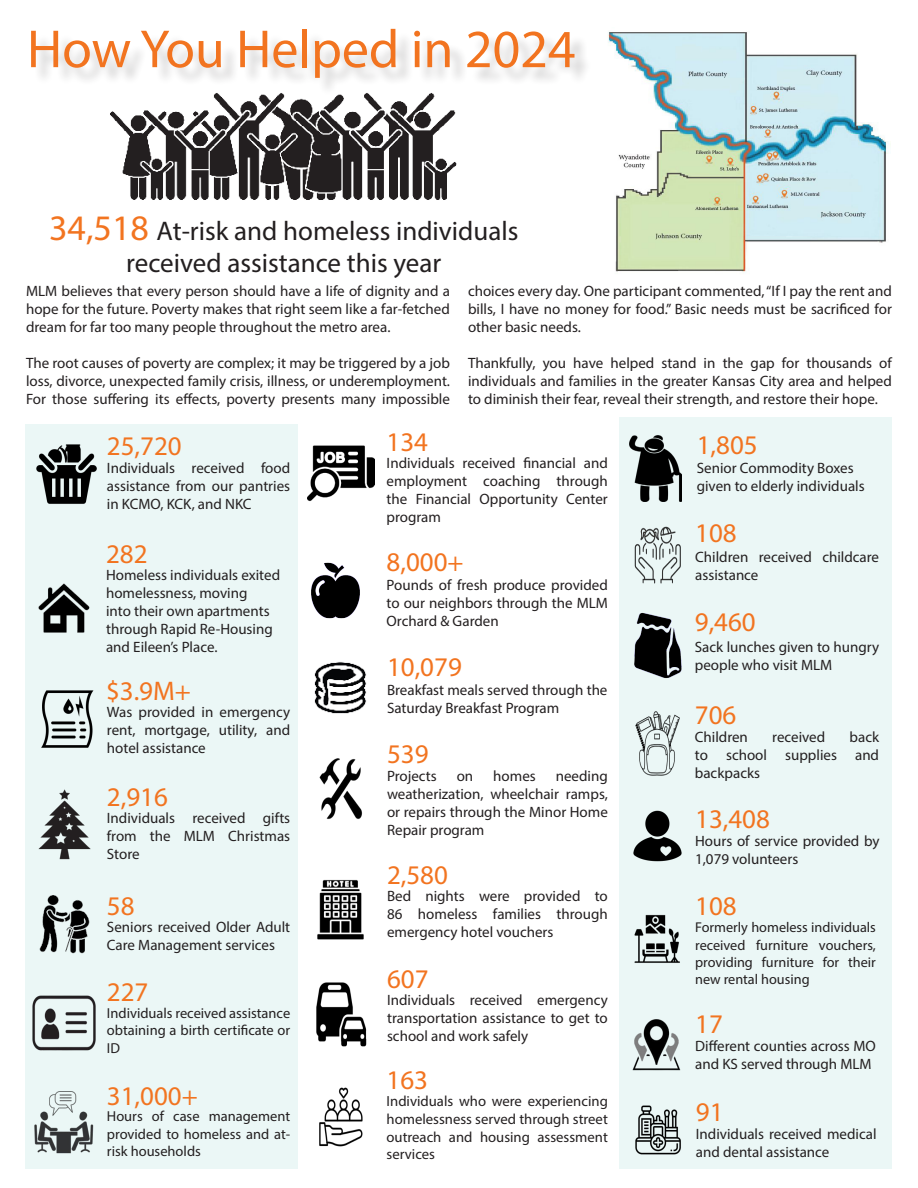
<style>
.page{position:relative;width:918px;height:1188px;background:#fff}
.page>*{position:absolute;margin:0;border:0;box-sizing:border-box;transform-origin:0 0}
.t1{font:54px "Myriad Pro";color:#f27420}
.t2{font:27px "Myriad Pro";color:#f27420}
.t3{font:27px/32.4px "Myriad Pro";color:#231f20;text-align:center}
.Body_Text{font:15px/18px "Myriad Pro";color:#231f20;text-align:justify}
.t4{font:14.7px/17.7px "Myriad Pro";color:#231f20;text-align:justify}
.t5{font:14.4px/17.4px "Myriad Pro";color:#231f20;text-align:justify}
.t6{font:14.25px/17.1px "Myriad Pro";color:#231f20;text-align:justify}
.s1{font-size:36px;color:#f27420}
</style>
<div class="page">
<div style="left:620px;top:417px;width:272px;height:752px;background:#ebf7f6"></div>
<img style="left:634px;top:613px;width:48px;height:66px">
<div style="left:26px;top:424px;width:272px;height:745px;background:#ebf7f6"></div>
<div style="left:33px;top:32px;width:560px;height:64px;background:#231f20;opacity:.2"></div>
<img style="left:108px;top:84px;width:352px;height:116px">
<img style="left:36px;top:444px;width:61px;height:60px">
<img style="left:41px;top:690px;width:53px;height:58px">
<img style="left:307px;top:445px;width:68px;height:56px">
<img style="left:630px;top:435px;width:52px;height:66px">
<img style="left:38px;top:789px;width:53px;height:71px">
<img style="left:319px;top:758px;width:43px;height:62px">
<img style="left:314px;top:662px;width:53px;height:52px">
<img style="left:311px;top:562px;width:49px;height:57px">
<img style="left:633px;top:810px;width:49px;height:52px">
<img style="left:608px;top:32px;width:280px;height:240px">
<img style="left:38px;top:583px;width:52px;height:50px">
<img style="left:634px;top:526px;width:47px;height:58px">
<img style="left:39px;top:895px;width:51px;height:59px">
<img style="left:317px;top:879px;width:47px;height:61px">
<img style="left:634px;top:914px;width:46px;height:49px">
<img style="left:32px;top:995px;width:64px;height:56px">
<img style="left:316px;top:982px;width:51px;height:65px">
<img style="left:632px;top:1019px;width:49px;height:52px">
<img style="left:319px;top:1087px;width:44px;height:60px">
<img style="left:34px;top:1091px;width:60px;height:63px">
<img style="left:635px;top:1105px;width:46px;height:50px">
<img style="left:635px;top:711px;width:45px;height:65px">
<p class="t1" style="left:27px;top:16px;width:550px">How You Helped in 2024</p>
<p class="t3" style="left:49px;top:214px;width:471px"><span class="s1">34,518</span> At-risk and homeless individuals received assistance this year</p>
<p class="Body_Text" style="left:26px;top:282px;width:425px">MLM believes that every person should have a life of dignity and a hope for the future. Poverty makes that right seem like a far-fetched dream for far too many people throughout the metro area.</p>
<p class="Body_Text" style="left:26px;top:354px;width:425px">The root causes of poverty are complex; it may be triggered by a job loss, divorce, unexpected family crisis, illness, or underemployment.<br>For those suffering its effects, poverty presents many impossible</p>
<p class="Body_Text" style="left:468px;top:282px;width:425px">choices every day. One participant commented, “If I pay the rent and bills, I have no money for food.” Basic needs must be sacrificed for other basic needs.</p>
<p class="Body_Text" style="left:468px;top:354px;width:425px">Thankfully, you have helped stand in the gap for thousands of individuals and families in the greater Kansas City area and helped to diminish their fear, reveal their strength, and restore their hope.</p>
<p class="t2" style="left:107px;top:430px;width:76px">25,720</p>
<p class="Body_Text" style="left:107px;top:459px;width:185px">Individuals received food assistance from our pantries in KCMO, KCK, and NKC</p>
<p class="t2" style="left:106px;top:537px;width:43px">282</p>
<p class="Body_Text" style="left:106px;top:565px;width:176px;text-align:left">Homeless individuals exited homelessness, moving<br>into their own apartments through Rapid Re-Housing and Eileen’s Place.</p>
<p class="t2" style="left:106px;top:674px;width:86px">$3.9M+</p>
<p class="Body_Text" style="left:107px;top:703px;width:185px">Was provided in emergency rent, mortgage, utility, and hotel assistance</p>
<p class="t2" style="left:107px;top:781px;width:62px">2,916</p>
<p class="Body_Text" style="left:107px;top:809px;width:185px">Individuals received gifts from the MLM Christmas Store</p>
<p class="t2" style="left:387px;top:425px;width:43px">134</p>
<p class="t2" style="left:697px;top:428px;width:62px">1,805</p>
<p class="Body_Text" style="left:697px;top:459px;width:169px">Senior Commodity Boxes given to elderly individuals</p>
<p class="Body_Text" style="left:387px;top:453px;width:223px">Individuals received financial and employment coaching through the Financial Opportunity Center program</p>
<p class="t2" style="left:695px;top:517px;width:43px">108</p>
<p class="Body_Text" style="left:695px;top:548px;width:185px">Children received childcare assistance</p>
<p class="t2" style="left:387px;top:545px;width:79px">8,000+</p>
<p class="Body_Text" style="left:387px;top:575px;width:223px">Pounds of fresh produce provided to our neighbors through the MLM Orchard &amp; Garden</p>
<p class="t2" style="left:695px;top:606px;width:62px">9,460</p>
<p class="Body_Text" style="left:695px;top:638px;width:186px">Sack lunches given to hungry people who visit MLM</p>
<p class="t2" style="left:387px;top:650px;width:76px">10,079</p>
<p class="Body_Text" style="left:387px;top:680px;width:222px">Breakfast meals served through the<br>Saturday Breakfast Program</p>
<p class="t2" style="left:695px;top:698px;width:43px">706</p>
<p class="Body_Text" style="left:695px;top:728px;width:55px">Children</p>
<p class="Body_Text" style="left:772px;top:728px;width:54px">received</p>
<p class="Body_Text" style="left:695px;top:728px;width:186px;text-indent:155px">back to school supplies and backpacks</p>
<p class="t2" style="left:387px;top:737px;width:43px">539</p>
<p class="Body_Text" style="left:387px;top:766px;width:222px;text-indent:169px">needing weatherization, wheelchair ramps, or repairs through the Minor Home Repair program</p>
<p class="Body_Text" style="left:387px;top:766px;width:51px">Projects</p>
<p class="Body_Text" style="left:457px;top:766px;width:18px">on</p>
<p class="Body_Text" style="left:493px;top:766px;width:44px">homes</p>
<p class="t2" style="left:695px;top:802px;width:76px">13,408</p>
<p class="Body_Text" style="left:695px;top:832px;width:186px">Hours of service provided by<br>1,079 volunteers</p>
<p class="t2" style="left:387px;top:858px;width:62px">2,580</p>
<p class="Body_Text" style="left:387px;top:887px;width:222px">Bed nights were provided to 86 homeless families through emergency hotel vouchers</p>
<p class="t2" style="left:695px;top:889px;width:43px">108</p>
<p class="t6" style="left:695px;top:919px;width:182px">Formerly homeless individuals received furniture vouchers, providing furniture for their new rental housing</p>
<p class="t2" style="left:107px;top:890px;width:29px">58</p>
<p class="Body_Text" style="left:107px;top:918px;width:185px">Seniors received Older Adult<br>Care Management services</p>
<p class="t2" style="left:387px;top:962px;width:43px">607</p>
<p class="t2" style="left:107px;top:976px;width:43px">227</p>
<p class="t5" style="left:107px;top:1004px;width:185px">Individuals received assistance obtaining a birth certificate or ID</p>
<p class="Body_Text" style="left:387px;top:991px;width:222px">Individuals received emergency transportation assistance to get to school and work safely</p>
<p class="t2" style="left:695px;top:1007px;width:29px">17</p>
<p class="Body_Text" style="left:695px;top:1037px;width:182px">Different counties across MO and KS served through MLM</p>
<p class="t2" style="left:387px;top:1063px;width:43px">163</p>
<p class="t2" style="left:107px;top:1079px;width:92px">31,000+</p>
<p class="t5" style="left:107px;top:1108px;width:185px">Hours of case management provided to homeless and at&shy;risk households</p>
<p class="t2" style="left:696px;top:1095px;width:29px">91</p>
<p class="t4" style="left:387px;top:1092px;width:223px">Individuals who were experiencing homelessness served through street outreach and housing assessment services</p>
<p class="Body_Text" style="left:696px;top:1125px;width:182px">Individuals received medical and dental assistance</p>
</div>
